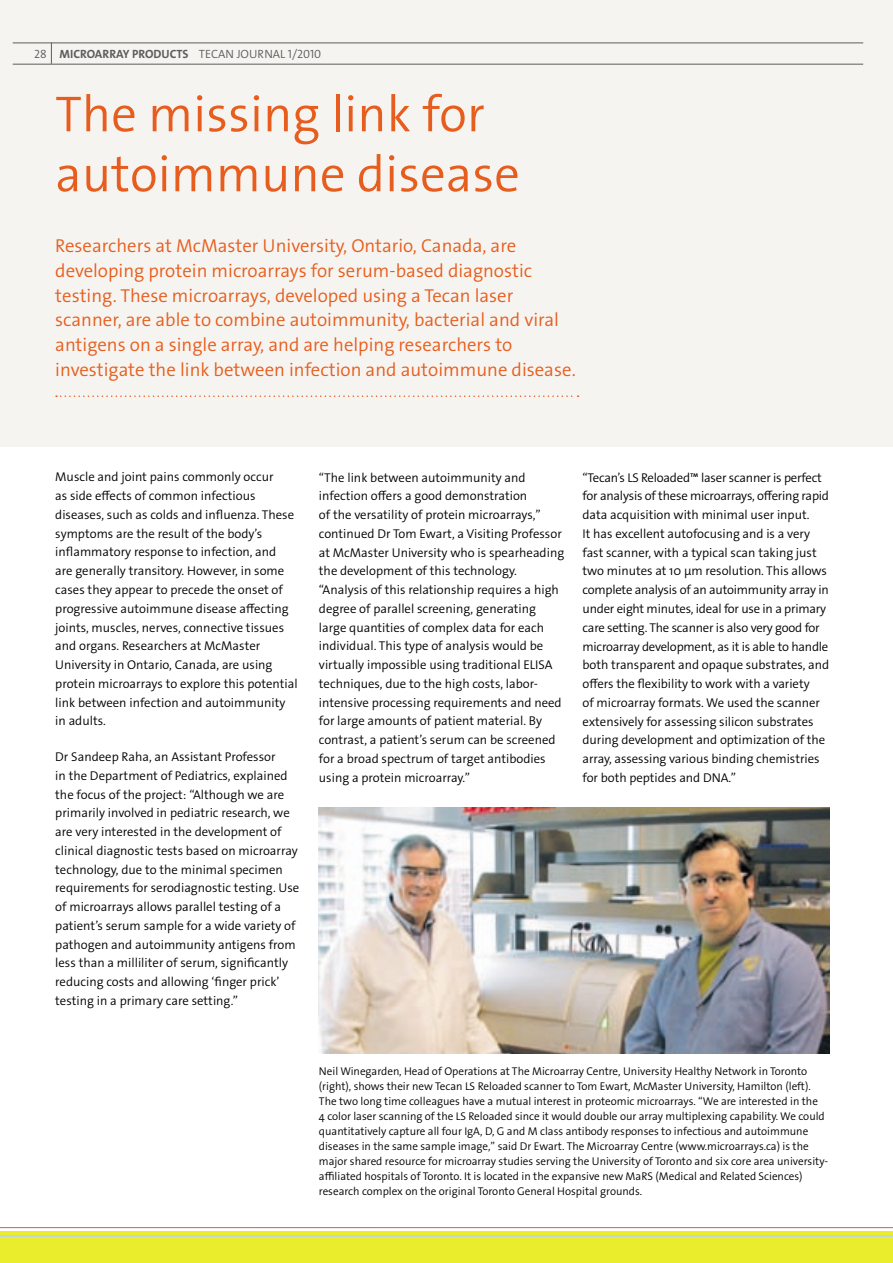
<style>
.page{position:relative;width:893px;height:1263px;background:#fff}
.page>*{position:absolute;margin:0;border:0;box-sizing:border-box;transform-origin:0 0}
.t1{font:300 51px/60px "The Sans Os F";color:#e75d1d}
.t2{font:300 18.75px/24.8px "The Sans Os F";color:#e75d1d}
.t3{font:300 12.75px/18.8px "The Sans Os F";color:#000}
.t4{font:300 12px "The Sans Os F";color:#5c5c5c}
.t5{font:300 11.25px/15px "The Sans Os F";color:#000}
.s1{font-weight:700}
</style>
<div class="page">
<div style="left:0;top:0;width:893px;height:446px;background:#f6f4f0"></div>
<svg style="left:56px;top:395px;width:523px;height:2px"></svg>
<img style="left:319px;top:808px;width:510px;height:245px">
<div style="left:0;top:1231px;width:893px;height:32px;background:#e9ed2b"></div>
<hr style="left:0;top:1227px;width:893px;height:1px;background:#e75d1d">
<hr style="left:0;top:1235px;width:893px;height:1px;background:#c3d5d8">
<svg style="left:51px;top:44px;width:1px;height:20px"></svg>
<hr style="left:13px;top:43px;width:850px;height:1px;background:#5c5c5c">
<hr style="left:13px;top:64px;width:850px;height:1px;background:#5c5c5c">
<p class="t4" style="left:34px;top:46px;width:289px">28 <span class="s1">MICROARRAY PRODUCTS</span> TECAN JOURNAL 1/2010</p>
<h1 class="t1" style="left:55px;top:84px;width:466px">The missing link for autoimmune disease</h1>
<p class="t2" style="left:55px;top:233px;width:522px">Researchers at McMaster University, Ontario, Canada, are developing protein microarrays for serum-based diagnostic testing. These microarrays, developed using a Tecan laser scanner, are able to combine autoimmunity, bacterial and viral antigens on a single array, and are helping researchers to investigate the link between infection and autoimmune disease.</p>
<p class="t3" style="left:55px;top:468px;width:244px">Muscle and joint pains commonly occur<br>as side effects of common infectious diseases, such as colds and influenza. These symptoms are the result of the body’s inflammatory response to infection, and<br>are generally transitory. However, in some cases they appear to precede the onset of progressive autoimmune disease affecting joints, muscles, nerves, connective tissues and organs. Researchers at McMaster University in Ontario, Canada, are using protein microarrays to explore this potential link between infection and autoimmunity in adults.</p>
<p class="t3" style="left:55px;top:747px;width:246px">Dr Sandeep Raha, an Assistant Professor<br>in the Department of Pediatrics, explained the focus of the project: “Although we are primarily involved in pediatric research, we are very interested in the development of clinical diagnostic tests based on microarray technology, due to the minimal specimen requirements for serodiagnostic testing. Use of microarrays allows parallel testing of a patient’s serum sample for a wide variety of pathogen and autoimmunity antigens from less than a milliliter of serum, significantly reducing costs and allowing ‘finger prick’ testing in a primary care setting.”</p>
<p class="t3" style="left:319px;top:468px;width:247px">“The link between autoimmunity and infection offers a good demonstration<br>of the versatility of protein microarrays,” continued Dr Tom Ewart, a Visiting Professor at McMaster University who is spearheading the development of this technology. “Analysis of this relationship requires a high degree of parallel screening, generating large quantities of complex data for each individual. This type of analysis would be virtually impossible using traditional ELISA techniques, due to the high costs, labor&shy;intensive processing requirements and need for large amounts of patient material. By contrast, a patient’s serum can be screened for a broad spectrum of target antibodies using a protein microarray.”</p>
<p class="t3" style="left:583px;top:468px;width:248px">“Tecan’s LS Reloaded™ laser scanner is perfect for analysis of these microarrays, offering rapid data acquisition with minimal user input.<br>It has excellent autofocusing and is a very fast scanner, with a typical scan taking just two minutes at 10 μm resolution. This allows complete analysis of an autoimmunity array in under eight minutes, ideal for use in a primary care setting. The scanner is also very good for microarray development, as it is able to handle both transparent and opaque substrates, and offers the flexibility to work with a variety<br>of microarray formats. We used the scanner extensively for assessing silicon substrates during development and optimization of the array, assessing various binding chemistries for both peptides and DNA.”</p>
<p class="t5" style="left:319px;top:1064px;width:511px">Neil Winegarden, Head of Operations at The Microarray Centre, University Healthy Network in Toronto (right), shows their new Tecan LS Reloaded scanner to Tom Ewart, McMaster University, Hamilton (left).<br>The two long time colleagues have a mutual interest in proteomic microarrays. “We are interested in the<br>4 color laser scanning of the LS Reloaded since it would double our array multiplexing capability. We could quantitatively capture all four IgA, D, G and M class antibody responses to infectious and autoimmune diseases in the same sample image,” said Dr Ewart. The Microarray Centre (www.microarrays.ca) is the major shared resource for microarray studies serving the University of Toronto and six core area university&shy;affiliated hospitals of Toronto. It is located in the expansive new MaRS (Medical and Related Sciences) research complex on the original Toronto General Hospital grounds.</p>
</div>
